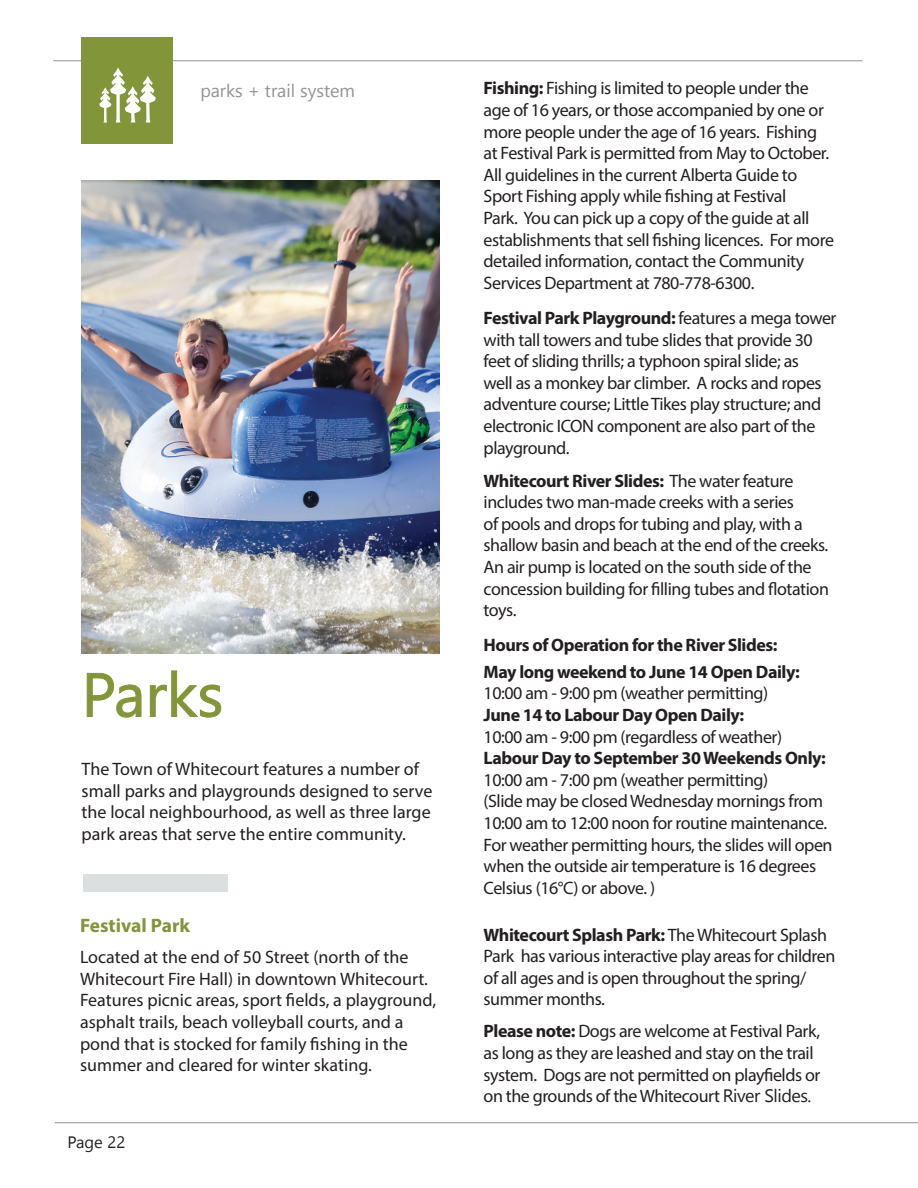
<style>
.page{position:relative;width:918px;height:1188px;background:#fff}
.page>*{position:absolute;margin:0;border:0;box-sizing:border-box;transform-origin:0 0}
.t1{font:700 19.5px "Myriad Pro";color:#839539}
.t2{font:18px/21.6px "Myriad Pro";letter-spacing:-.025em;color:#231f20}
.t3{font:18px/21.6px "Myriad Pro";color:#231f20}
.t4{font:700 18px "Myriad Pro";letter-spacing:-.025em;color:#231f20}
.t5{font:18px "Segoe UI Symbol";color:#939393}
.s1{font-weight:700}
</style>
<div class="page">
<hr style="left:53px;top:60px;width:809px;height:1px;background:#939393">
<hr style="left:55px;top:1122px;width:863px;height:1px;background:#939393">
<div style="left:82px;top:37px;width:91px;height:106px;background:#839539"></div>
<svg style="left:99px;top:68px;width:57px;height:55px"></svg>
<img style="left:82px;top:181px;width:358px;height:472px">
<div style="left:83px;top:874px;width:144px;height:18px;background:#dbdfdf"></div>
<p class="t5" style="left:235px;top:80px;width:97px">▲ ▼ ● ▲▲▼</p>
<p class="t3" style="left:82px;top:758px;width:352px">The Town of Whitecourt features a number of small parks and playgrounds designed to serve the local neighbourhood, as well as three large park areas that serve the entire community.</p>
<p class="t1" style="left:80px;top:912px;width:112px">Festival Park</p>
<p class="t3" style="left:80px;top:946px;width:358px">Located at the end of 50 Street (north of the Whitecourt Fire Hall) in downtown Whitecourt.<br>Features picnic areas, sport fields, a playground, asphalt trails, beach volleyball courts, and a pond that is stocked for family fishing in the summer and cleared for winter skating.</p>
<p class="t2" style="left:484px;top:77px;width:352px"><span class="s1">Fishing:</span> Fishing is limited to people under the age of 16 years, or those accompanied by one or more people under the age of 16 years. Fishing at Festival Park is permitted from May to October.<br>All guidelines in the current Alberta Guide to Sport Fishing apply while fishing at Festival<br>Park. You can pick up a copy of the guide at all establishments that sell fishing licences. For more detailed information, contact the Community Services Department at 780-778-6300.</p>
<p class="t2" style="left:484px;top:307px;width:354px"><span class="s1">Festival Park Playground:</span> features a mega tower with tall towers and tube slides that provide 30 feet of sliding thrills; a typhoon spiral slide; as<br>well as a monkey bar climber. A rocks and ropes adventure course; Little Tikes play structure; and electronic ICON component are also part of the playground.</p>
<p class="t2" style="left:484px;top:469px;width:347px"><span class="s1">Whitecourt River Slides:</span> The water feature includes two man-made creeks with a series<br>of pools and drops for tubing and play, with a shallow basin and beach at the end of the creeks.<br>An air pump is located on the south side of the concession building for filling tubes and flotation toys.</p>
<p class="t4" style="left:484px;top:633px;width:295px">Hours of Operation for the River Slides:</p>
<p class="t2" style="left:484px;top:661px;width:318px"><span class="s1">May long weekend to June 14 Open Daily:<br></span>10:00 am - 9:00 pm (weather permitting)</p>
<p class="t4" style="left:484px;top:703px;width:262px">June 14 to Labour Day Open Daily:</p>
<p class="t2" style="left:484px;top:725px;width:300px">10:00 am - 9:00 pm (regardless of weather)</p>
<p class="t4" style="left:484px;top:746px;width:344px">Labour Day to September 30 Weekends Only:</p>
<p class="t2" style="left:484px;top:769px;width:286px">10:00 am - 7:00 pm (weather permitting)</p>
<p class="t2" style="left:484px;top:790px;width:345px">(Slide may be closed Wednesday mornings from<br>10:00 am to 12:00 noon for routine maintenance.</p>
<p class="t2" style="left:484px;top:833px;width:351px">For weather permitting hours, the slides will open when the outside air temperature is 16 degrees<br>Celsius (16°C) or above. )</p>
<p class="t2" style="left:484px;top:923px;width:353px"><span class="s1">Whitecourt Splash Park:</span> The Whitecourt Splash Park has various interactive play areas for children of all ages and is open throughout the spring/ summer months.</p>
<p class="t2" style="left:484px;top:1020px;width:338px"><span class="s1">Please note:</span> Dogs are welcome at Festival Park, as long as they are leashed and stay on the trail system. Dogs are not permitted on playfields or on the grounds of the Whitecourt ❖</p>
</div>
